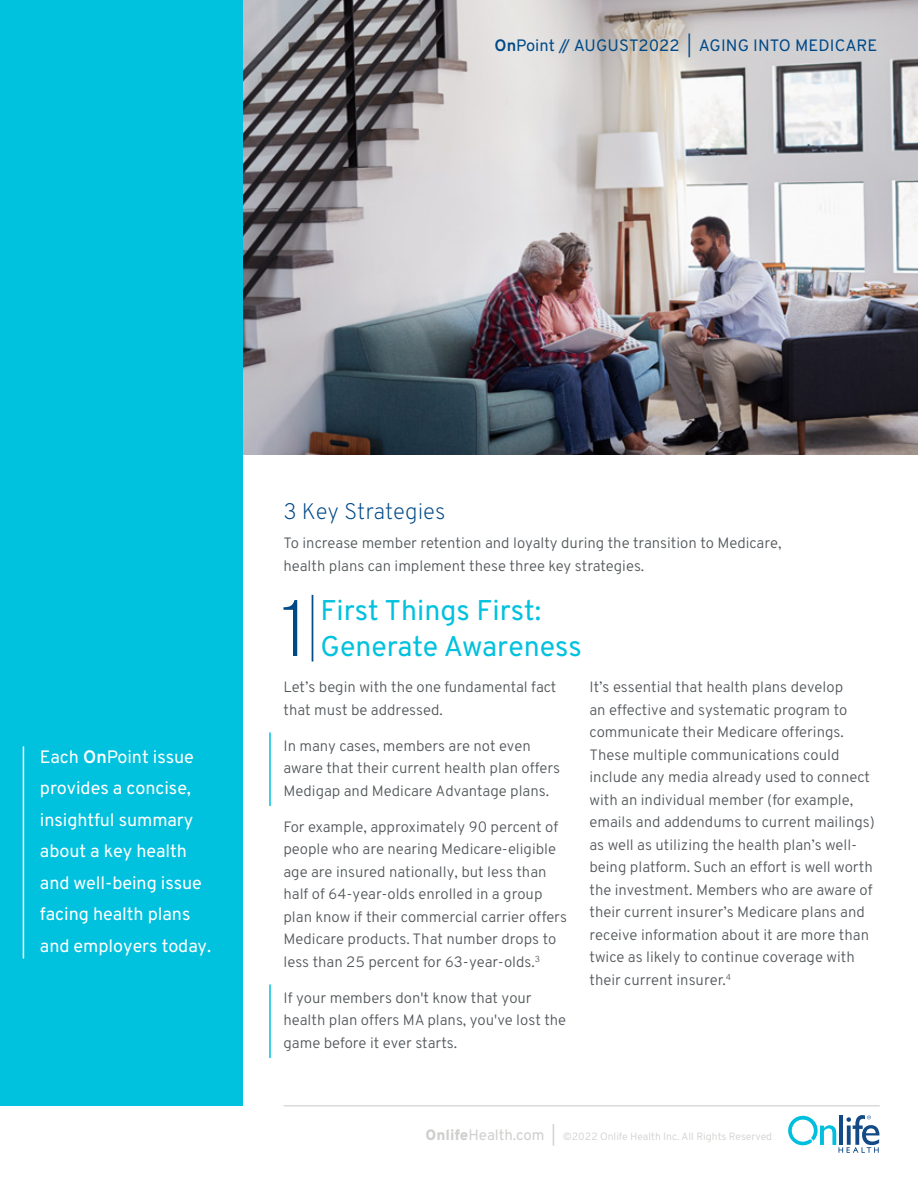
<style>
.page{position:relative;width:918px;height:1188px;background:#fff}
.page>*{position:absolute;margin:0;border:0;box-sizing:border-box;transform-origin:0 0}
.t1{font:200 79.95px "Overpass";color:#004987}
.t2{font:28.5px/36px "Overpass";color:#00c1de}
.t3{font:200 22.5px "Overpass";color:#004987}
.t4{font:18px/31.5px "Overpass";letter-spacing:-.005em;color:#fff}
.t5{font:16.5px "Overpass";letter-spacing:.01em;color:#004987}
.t6{font:300 15px/22.5px "Overpass";color:#53575a}
.t7{font:300 10.5px "Overpass";color:#d0cfcd}
.s1{font-weight:700}
.s2{font-weight:800;font-size:15px}
.s3{font-weight:400;font-size:15px}
</style>
<div class="page">
<img style="left:243px;top:0;width:675px;height:455px">
<div style="left:0;top:0;width:243px;height:1105px;background:#00c1de"></div>
<hr style="left:284px;top:1105px;width:596px;height:1px;background:#d0cfcd">
<svg style="left:788px;top:1115px;width:91px;height:38px"></svg>
<hr style="left:23px;top:746px;width:1px;height:212px;background:#fff">
<hr style="left:269px;top:733px;width:2px;height:73px;background:#00c1de">
<hr style="left:269px;top:985px;width:2px;height:73px;background:#00c1de">
<p class="t5" style="left:495px;top:33px;width:384px"><span class="s1">On</span>Point // AUGUST2022 | AGING INTO MEDICARE</p>
<p class="t4" style="left:40px;top:741px;width:173px">Each <span class="s1">On</span>Point issue provides a concise, insightful summary about a key health and well-being issue facing health plans and employers today.</p>
<h3 class="t3" style="left:284px;top:495px;width:163px">3 Key Strategies</h3>
<p class="t6" style="left:284px;top:532px;width:499px">To increase member retention and loyalty during the transition to Medicare, health plans can implement these three key strategies.</p>
<h1 class="t1" style="left:280px;top:571px;width:41px">1<sup>|</sup></h1>
<h2 class="t2" style="left:321px;top:592px;width:263px">First Things First:<br>Generate Awareness</h2>
<p class="t6" style="left:284px;top:676px;width:275px">Let’s begin with the one fundamental fact that must be addressed.</p>
<p class="t6" style="left:284px;top:734px;width:278px">In many cases, members are not even aware that their current health plan offers<br>Medigap and Medicare Advantage plans.</p>
<p class="t6" style="left:284px;top:815px;width:285px">For example, approximately 90 percent of people who are nearing Medicare-eligible age are insured nationally, but less than half of 64-year-olds enrolled in a group plan know if their commercial carrier offers Medicare products. That number drops to less than 25 percent for 63-year-olds.<sup>3</sup></p>
<p class="t6" style="left:284px;top:986px;width:284px">If your members don't know that your health plan offers MA plans, you've lost the game before it ever starts.</p>
<p class="t6" style="left:590px;top:676px;width:287px">It’s essential that health plans develop<br>an effective and systematic program to communicate their Medicare offerings.<br>These multiple communications could include any media already used to connect with an individual member (for example, emails and addendums to current mailings) as well as utilizing the health plan’s well&shy;being platform. Such an effort is well worth the investment. Members who are aware of their current insurer’s Medicare plans and receive information about it are more than twice as likely to continue coverage with their current insurer.<sup>4</sup></p>
<p class="t7" style="left:426px;top:1129px;width:348px"><span class="s2">Onlife</span><span class="s3">Health.com |</span> ©2022 Onlife Health Inc. All Rights Reserved</p>
</div>
